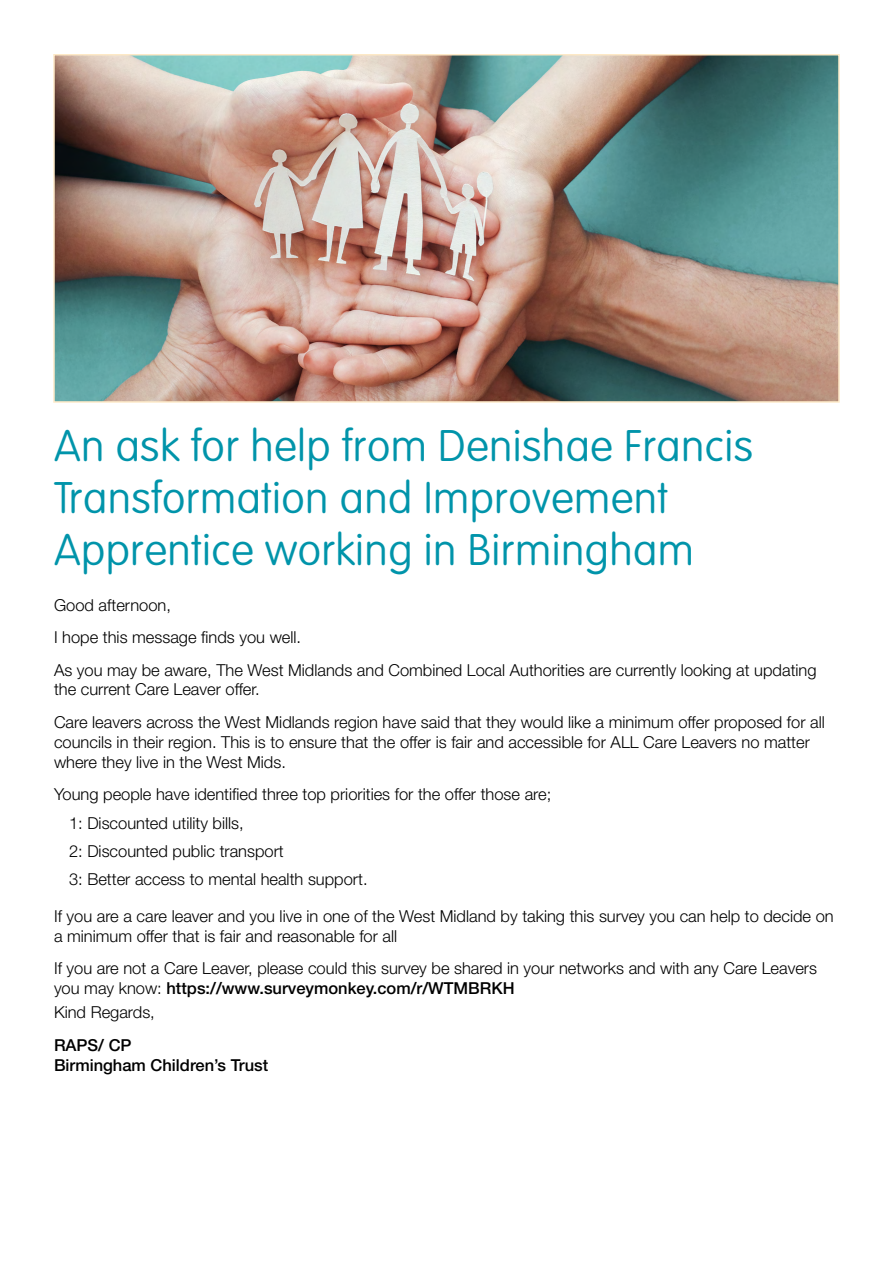
<style>
.page{position:relative;width:893px;height:1263px;background:#fff}
.page>*{position:absolute;margin:0;border:0;box-sizing:border-box;transform-origin:0 0}
.Heading_2{font:100 43.5px/52.2px "VAG Rounded Std";letter-spacing:.01em;color:#0094aa}
.t1{font:300 16.5px/19.8px "Helvetica Neue LT Std";color:#000}
.t2{font:500 16.5px/19.8px "Helvetica Neue LT Std";color:#000}
.s1{font-weight:500}
</style>
<div class="page">
<img style="left:56px;top:57px;width:781px;height:343px">
<div style="left:53px;top:54px;width:787px;height:349px;border:2px solid #fde9c7"></div>
<h2 class="Heading_2" style="left:54px;top:421px;width:701px">An ask for help from Denishae Francis<br>Transformation and Improvement<br>Apprentice working in Birmingham</h2>
<p class="t1" style="left:54px;top:594px;width:119px">Good afternoon,</p>
<p class="t1" style="left:54px;top:627px;width:249px">I hope this message finds you well.</p>
<p class="t1" style="left:54px;top:659px;width:764px">As you may be aware, The West Midlands and Combined Local Authorities are currently looking at updating the current Care Leaver offer.</p>
<p class="t1" style="left:54px;top:712px;width:772px">Care leavers across the West Midlands region have said that they would like a minimum offer proposed for all councils in their region. This is to ensure that the offer is fair and accessible for ALL Care Leavers no matter where they live in the West Mids.</p>
<p class="t1" style="left:54px;top:784px;width:499px">Young people have identified three top priorities for the offer those are;</p>
<p class="t1" style="left:69px;top:812px;width:176px">1: Discounted utility bills,</p>
<p class="t1" style="left:69px;top:841px;width:216px">2: Discounted public transport</p>
<p class="t1" style="left:69px;top:869px;width:300px">3: Better access to mental health support.</p>
<p class="t1" style="left:54px;top:906px;width:781px">If you are a care leaver and you live in one of the West Midland by taking this survey you can help to decide on a minimum offer that is fair and reasonable for all</p>
<p class="t1" style="left:54px;top:958px;width:764px">If you are not a Care Leaver, please could this survey be shared in your networks and with any Care Leavers you may know: <span class="s1">https://www.surveymonkey.com/r/WTMBRKH</span></p>
<p class="t1" style="left:54px;top:1002px;width:102px">Kind Regards,</p>
<p class="t2" style="left:54px;top:1035px;width:216px">RAPS/ CP<br>Birmingham Children’s Trust</p>
</div>
